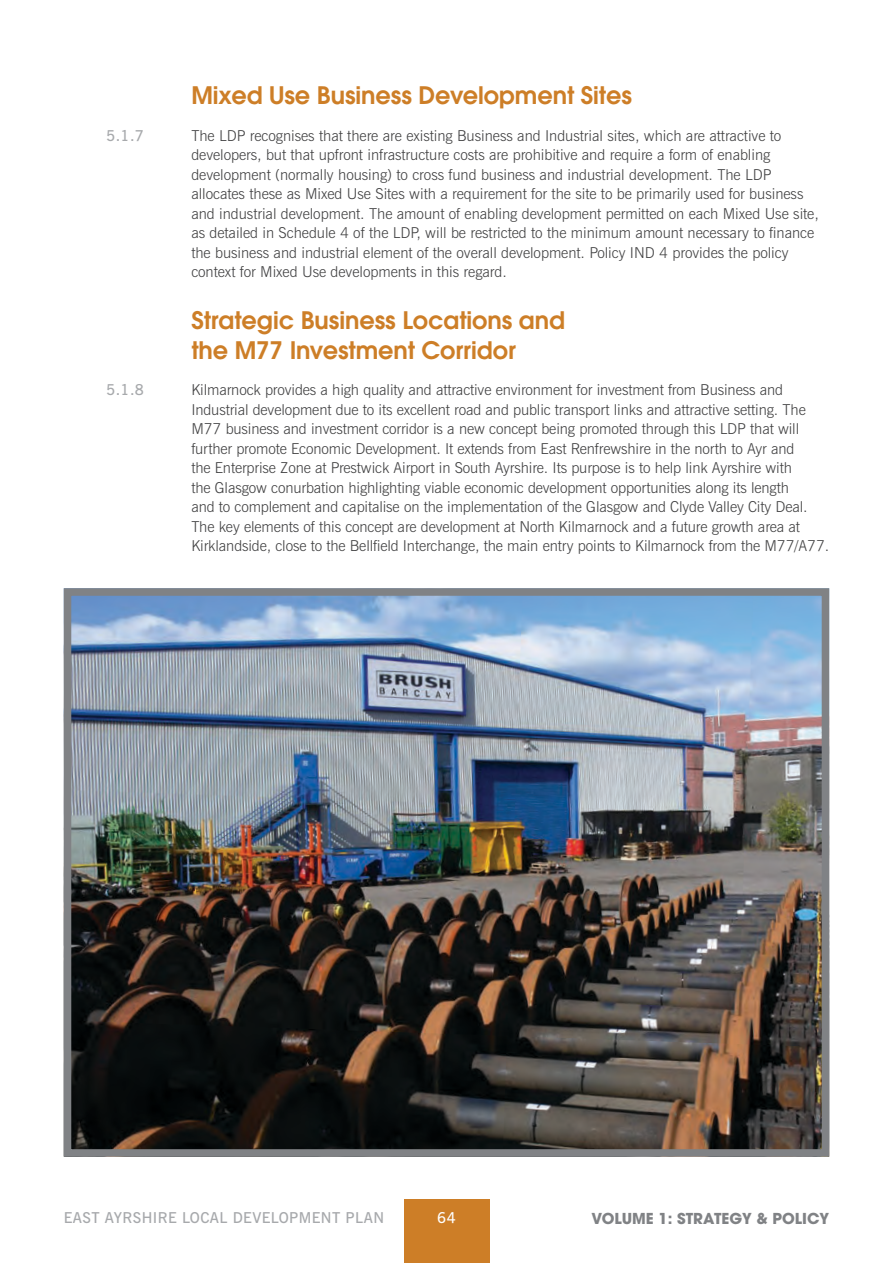
<style>
.page{position:relative;width:893px;height:1263px;background:#fff}
.page>*{position:absolute;margin:0;border:0;box-sizing:border-box;transform-origin:0 0}
._5_Body_Heads_Small{font:600 24px/30px "Avant Garde";letter-spacing:-.005em;color:#cd7e27}
.Body_Text{font:300 15px/19.5px "News Gothic BT";letter-spacing:-.01em;color:#414142}
.Body_Text-2{font:600 15px "News Gothic BT";letter-spacing:.025em;color:#a7a9ac}
.t1{font:700 15px "Avant Garde";color:#808285}
.t2{font:600 15px "News Gothic BT";color:#fff}
</style>
<div class="page">
<div style="left:404px;top:1199px;width:85px;height:64px;background:#cd7e27"></div>
<img style="left:73px;top:597px;width:747px;height:551px">
<div style="left:64px;top:588px;width:765px;height:569px;border:8px solid #808285"></div>
<p class="_5_Body_Heads_Small" style="left:191px;top:80px;width:442px">Mixed Use Business Development Sites</p>
<p class="Body_Text-2" style="left:106px;top:126px;width:39px">5.1.7</p>
<p class="Body_Text" style="left:191px;top:126px;width:629px">The LDP recognises that there are existing Business and Industrial sites, which are attractive to developers, but that upfront infrastructure costs are prohibitive and require a form of enabling development (normally housing) to cross fund business and industrial development. The LDP allocates these as Mixed Use Sites with a requirement for the site to be primarily used for business and industrial development. The amount of enabling development permitted on each Mixed Use site, as detailed in Schedule 4 of the LDP, will be restricted to the minimum amount necessary to finance the business and industrial element of the overall development. Policy IND 4 provides the policy context for Mixed Use developments in this regard.</p>
<p class="_5_Body_Heads_Small" style="left:191px;top:304px;width:375px">Strategic Business Locations and the M77 Investment Corridor</p>
<p class="Body_Text-2" style="left:106px;top:381px;width:39px">5.1.8</p>
<p class="Body_Text" style="left:191px;top:380px;width:639px">Kilmarnock provides a high quality and attractive environment for investment from Business and Industrial development due to its excellent road and public transport links and attractive setting. The M77 business and investment corridor is a new concept being promoted through this LDP that will further promote Economic Development. It extends from East Renfrewshire in the north to Ayr and<br>the Enterprise Zone at Prestwick Airport in South Ayrshire. Its purpose is to help link Ayrshire with<br>the Glasgow conurbation highlighting viable economic development opportunities along its length<br>and to complement and capitalise on the implementation of the Glasgow and Clyde Valley City Deal.<br>The key elements of this concept are development at North Kilmarnock and a future growth area at Kirklandside, close to the Bellfield Interchange, the main entry points to Kilmarnock from the M77/A77.</p>
<p class="Body_Text-2" style="left:64px;top:1209px;width:322px">EAST AYRSHIRE LOCAL DEVELOPMENT PLAN</p>
<p class="t2" style="left:437px;top:1209px;width:20px">64</p>
<p class="t1" style="left:591px;top:1208px;width:239px">VOLUME 1: STRATEGY &amp; POLICY</p>
</div>
